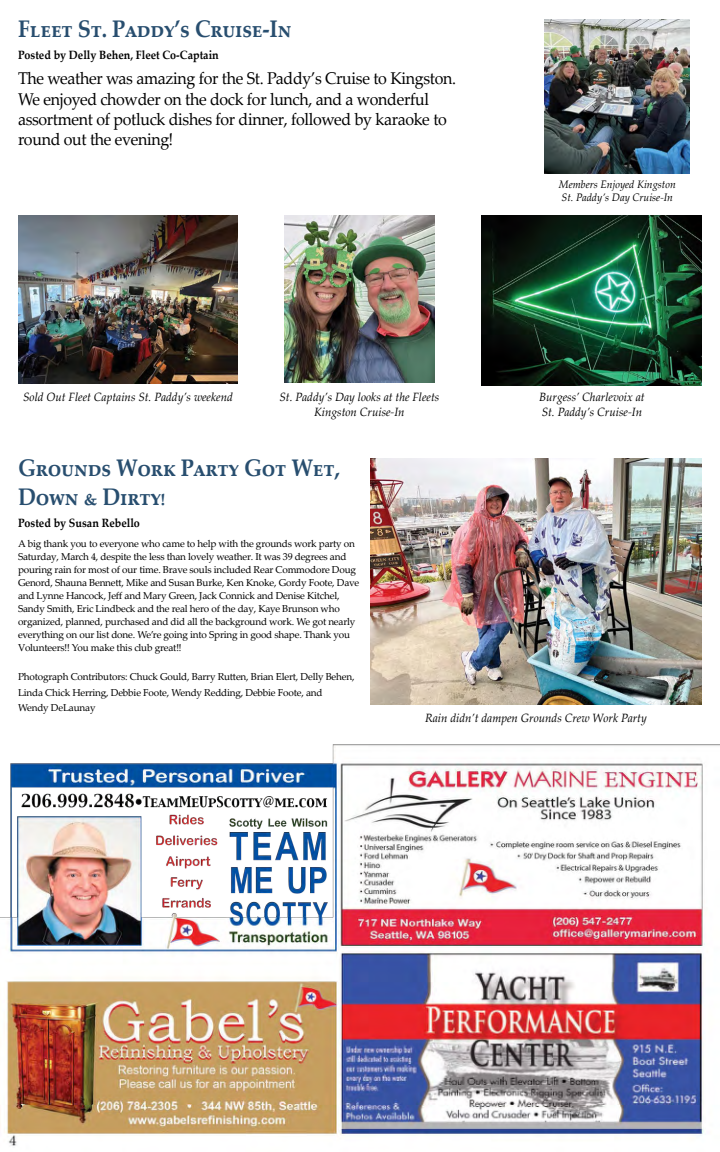
<style>
.page{position:relative;width:720px;height:1152px;background:#fff}
.page>*{position:absolute;margin:0;border:0;box-sizing:border-box;transform-origin:0 0}
.t1{font:700 24px/29px "Palatino Linotype";letter-spacing:-.01em;color:#284e6f;scale:.9 1}
.t2{font:17px/20.4px "Palatino Linotype";letter-spacing:-.02em;color:#000;scale:.94 1}
.t3{font:italic 12px/14.4px "Palatino Linotype";color:#000;text-align:center;scale:.96 1}
.t4{font:700 12px "Palatino Linotype";color:#000;scale:.9 1}
.t5{font:italic 10.9px/13px "Palatino Linotype";color:#000;scale:.96 1}
.t6{font:10px/13px "Palatino Linotype";letter-spacing:-.02em;color:#000}
</style>
<div class="page">
<img style="left:0;top:19px;width:720px;height:1127px">
<img style="left:18px;top:216px;width:220px;height:167px">
<img style="left:284px;top:216px;width:151px;height:167px">
<img style="left:482px;top:216px;width:220px;height:170px">
<img style="left:545px;top:20px;width:145px;height:153px">
<img style="left:370px;top:459px;width:332px;height:246px">
<h1 class="t1" style="left:18px;top:14px;width:305px">Fleet St. Paddy’s Cruise-In</h1>
<p class="t4" style="left:18px;top:46px;width:225px">Posted by Delly Behen, Fleet Co-Captain</p>
<h2 class="t2" style="left:18px;top:68px;width:468px">The weather was amazing for the St. Paddy’s Cruise to Kingston.<br>We enjoyed chowder on the dock for lunch, and a wonderful assortment of potluck dishes for dinner, followed by karaoke to round out the evening!</h2>
<p class="t5" style="left:559px;top:177px;width:123px">Members Enjoyed Kingston<br>St. Paddy’s Day Cruise-In</p>
<p class="t3" style="left:23px;top:390px;width:220px">Sold Out Fleet Captains St. Paddy’s weekend</p>
<p class="t3" style="left:279px;top:390px;width:168px">St. Paddy’s Day looks at the Fleets<br>Kingston Cruise-In</p>
<p class="t3" style="left:539px;top:390px;width:112px;text-align:left">Burgess’ Charlevoix at<br>St. Paddy’s Cruise-In</p>
<h1 class="t1" style="left:18px;top:453px;width:359px">Grounds Work Party Got Wet,<br>Down &amp; Dirty!</h1>
<p class="t4" style="left:18px;top:514px;width:137px">Posted by Susan Rebello</p>
<p class="t6" style="left:18px;top:536px;width:343px">A big thank you to everyone who came to help with the grounds work party on Saturday, March 4, despite the less than lovely weather. It was 39 degrees and pouring rain for most of our time. Brave souls included Rear Commodore Doug Genord, Shauna Bennett, Mike and Susan Burke, Ken Knoke, Gordy Foote, Dave and Lynne Hancock, Jeff and Mary Green, Jack Connick and Denise Kitchel, Sandy Smith, Eric Lindbeck and the real hero of the day, Kaye Brunson who organized, planned, purchased and did all the background work. We got nearly everything on our list done. We’re going into Spring in good shape. Thank you Volunteers!! You make this club great!!</p>
<p class="t6" style="left:18px;top:668px;width:338px;line-height:15.8px">Photograph Contributors: Chuck Gould, Barry Rutten, Brian Elert, Delly Behen,<br>Linda Chick Herring, Debbie Foote, Wendy Redding, Debbie Foote, and<br>Wendy DeLaunay</p>
<p class="t3" style="left:425px;top:710px;width:232px">Rain didn’t dampen Grounds Crew Work Party</p>
</div>
